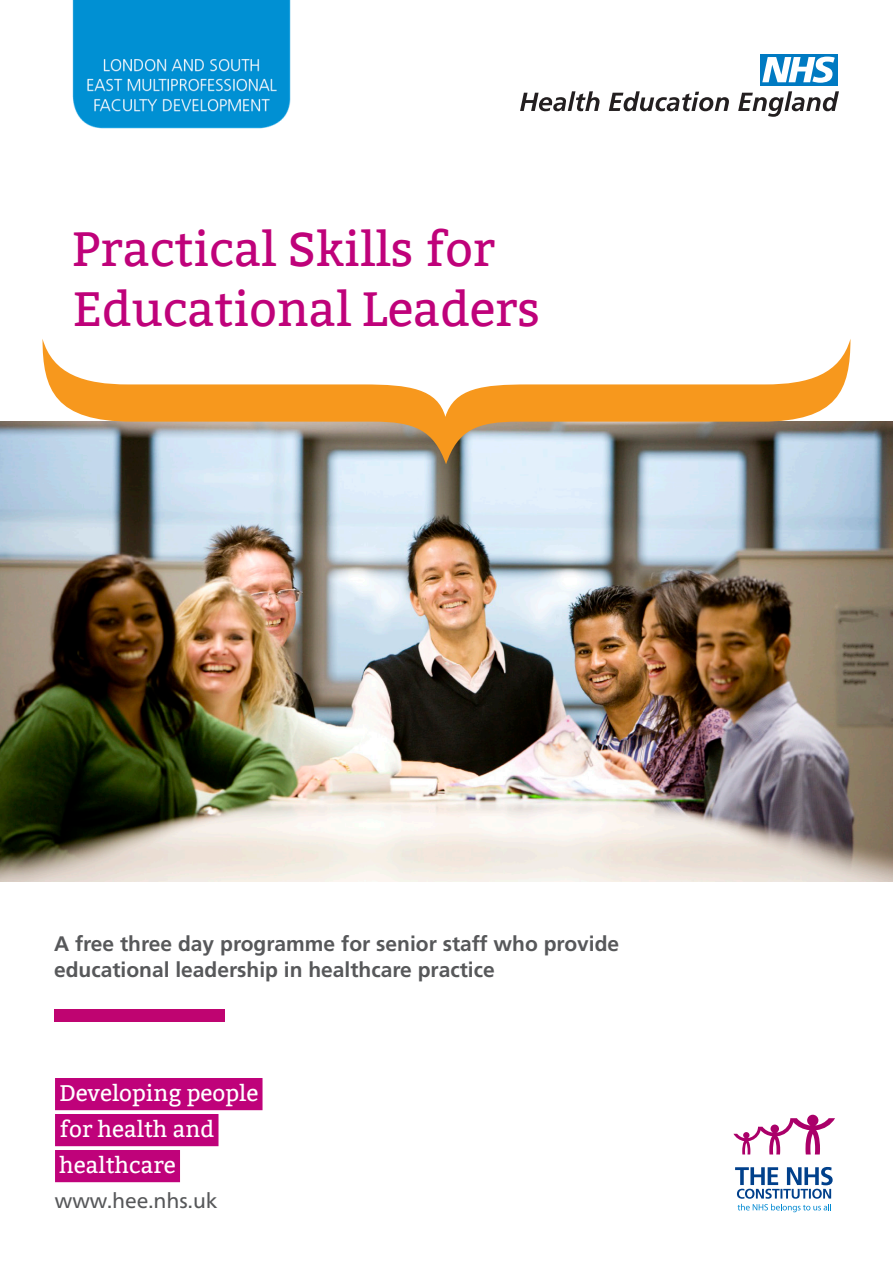
<style>
.page{position:relative;width:893px;height:1263px;background:#fff}
.page>*{position:absolute;margin:0;border:0;box-sizing:border-box;transform-origin:0 0}
.Heading_1_cover{font:48px/60px "Bitter";color:#bf027a}
.t1{font:22.5px "Bitter";color:#fff}
.t2{font:700 21px/25.2px "Frutiger LT Pro";color:#57585a}
.t3{font:21px "Frutiger Neue LT Pro";color:#57585a}
</style>
<div class="page">
<div style="left:760px;top:54px;width:78px;height:31px;background:#007ac2"></div>
<svg style="left:762px;top:57px;width:73px;height:26px"></svg>
<svg style="left:520px;top:91px;width:79px;height:20px"></svg>
<svg style="left:609px;top:91px;width:120px;height:20px"></svg>
<svg style="left:738px;top:91px;width:101px;height:26px"></svg>
<div style="left:55px;top:1078px;width:208px;height:32px;background:#bf027a"></div>
<div style="left:55px;top:1114px;width:163px;height:32px;background:#bf027a"></div>
<div style="left:55px;top:1150px;width:125px;height:32px;background:#bf027a"></div>
<svg style="left:733px;top:1115px;width:102px;height:39px"></svg>
<svg style="left:735px;top:1167px;width:98px;height:45px"></svg>
<img style="left:0;top:421px;width:893px;height:460px">
<div style="left:54px;top:1009px;width:170px;height:13px;background:#bf0471"></div>
<svg style="left:43px;top:340px;width:807px;height:124px"></svg>
<img style="left:72px;top:0;width:219px;height:129px">
<p class="Heading_1_cover" style="left:72px;top:220px;width:469px">Practical Skills for<br>Educational Leaders</p>
<p class="t2" style="left:54px;top:931px;width:567px">A free three day programme for senior staff who provide educational leadership in healthcare practice</p>
<p class="t1" style="left:59px;top:1080px;width:200px">Developing people</p>
<p class="t1" style="left:59px;top:1116px;width:156px">for health and</p>
<p class="t1" style="left:59px;top:1152px;width:118px">healthcare</p>
<p class="t3" style="left:55px;top:1187px;width:164px">www.hee.nhs.uk</p>
</div>
